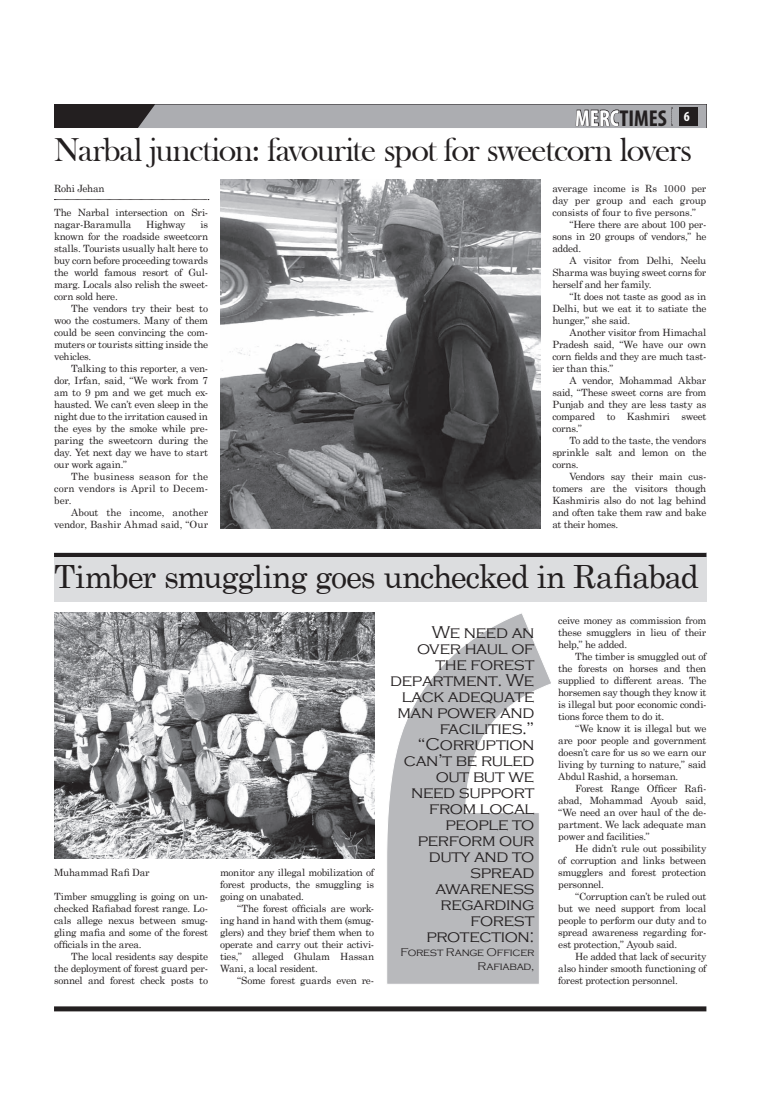
<style>
.page{position:relative;width:766px;height:1106px;background:#fff}
.page>*{position:absolute;margin:0;border:0;box-sizing:border-box;transform-origin:0 0}
.t1{font:34px "Bask Old Face";letter-spacing:-.035em;color:#231f20}
.t2{font:32px "Century Schoolbook";letter-spacing:-.04em;color:#231f20}
.t3{font:700 condensed 23px "Myriad Pro";color:#231f20}
.t4{font:300 17.5px/16px "Copperplate Gothic";letter-spacing:-.02em;color:#231f20;text-align:right}
.t5{font:300 11.5px/14px "Copperplate Gothic";letter-spacing:-.02em;color:#231f20;text-align:right}
.t6{font:10px/12px "Century Schoolbook";letter-spacing:-.025em;color:#231f20;text-align:justify}
.s1{color:#fff}
</style>
<div class="page">
<div style="left:54px;top:104px;width:652px;height:24px;background:#231f20"></div>
<svg style="left:138px;top:104px;width:568px;height:24px"></svg>
<div style="left:54px;top:1006px;width:652px;height:5px;background:#231f20"></div>
<div style="left:54px;top:552px;width:652px;height:49px;background:#dcdddf"></div>
<img style="left:220px;top:179px;width:320px;height:349px">
<img style="left:54px;top:612px;width:320px;height:246px">
<svg style="left:387px;top:613px;width:164px;height:371px"></svg>
<hr style="left:54px;top:553px;width:652px;height:4px;background:#231f20">
<svg style="left:54px;top:199px;width:155px;height:1px"></svg>
<h3 class="t3" style="left:575px;top:104px;width:116px"><span class="s1">MERC</span>TIMES <sup>6</sup></h3>
<h1 class="t1" style="left:54px;top:131px;width:639px">Narbal junction: favourite spot for sweetcorn lovers</h1>
<p class="t6" style="left:54px;top:182px;width:52px">Rohi Jehan</p>
<p class="t6" style="left:54px;top:206px;width:155px">The Narbal intersection on Sri&shy;nagar-Baramulla</p>
<p class="t6" style="left:552px;top:182px;width:155px">average income is Rs 1000 per day per group and each group consists of four to five persons.”</p>
<p class="t6" style="left:552px;top:218px;width:155px;text-indent:17px">“Here there are about 100 per&shy;sons in 20 groups of vendors,” he added.</p>
<p class="t6" style="left:552px;top:254px;width:155px;text-indent:17px">A visitor from Delhi, Neelu Sharma was buying sweet corns for herself and her family.</p>
<p class="t6" style="left:552px;top:290px;width:155px;text-indent:17px">“It does not taste as good as in Delhi, but we eat it to satiate the hunger,” she said.</p>
<p class="t6" style="left:552px;top:326px;width:155px;text-indent:17px">Another visitor from Himachal Pradesh said, “We have our own corn fields and they are much tast&shy;ier than this.”</p>
<p class="t6" style="left:552px;top:374px;width:155px;text-indent:17px">A vendor, Mohammad Akbar said, “These sweet corns are from Punjab and they are less tasty as compared to Kashmiri sweet corns.”</p>
<p class="t6" style="left:552px;top:434px;width:155px;text-indent:17px">To add to the taste, the vendors sprinkle salt and lemon on the corns.</p>
<p class="t6" style="left:552px;top:470px;width:155px;text-indent:17px">Vendors say their main cus&shy;tomers are the visitors though Kashmiris also do not lag behind and often take them raw and bake at their homes.</p>
<h2 class="t2" style="left:54px;top:556px;width:646px">Timber smuggling goes unchecked in Rafiabad</h2>
<p class="t6" style="left:54px;top:218px;width:155px;text-indent:146px">is known for the roadside sweetcorn stalls. Tourists usually halt here to buy corn before proceeding towards the world famous resort of Gul&shy;marg. Locals also relish the sweet&shy;corn sold here.</p>
<p class="t6" style="left:54px;top:302px;width:155px;text-indent:17px">The vendors try their best to woo the costumers. Many of them could be seen convincing the com&shy;muters or tourists sitting inside the vehicles.</p>
<p class="t6" style="left:54px;top:362px;width:155px;text-indent:17px">Talking to this reporter, a ven&shy;dor, Irfan, said, “We work from 7 am to 9 pm and we get much ex&shy;hausted. We can’t even sleep in the night due to the irritation caused in the eyes by the smoke while pre&shy;paring the sweetcorn during the day. Yet next day we have to start our work again.”</p>
<p class="t6" style="left:54px;top:470px;width:155px;text-indent:17px">The business season for the corn vendors is April to Decem&shy;ber.</p>
<p class="t6" style="left:54px;top:506px;width:155px;text-align:right">About the income, another vendor, Bashir Ahmad said, “Our</p>
<p class="t6" style="left:146px;top:218px;width:41px">Highway</p>
<p class="t6" style="left:54px;top:866px;width:97px">Muhammad Rafi Dar</p>
<p class="t6" style="left:54px;top:890px;width:155px">Timber smuggling is going on un&shy;checked Rafiabad forest range. Lo&shy;cals allege nexus between smug&shy;gling mafia and some of the forest officials in the area.</p>
<p class="t6" style="left:54px;top:950px;width:155px;text-indent:17px">The local residents say despite the deployment of forest guard per&shy;sonnel and forest check posts to</p>
<p class="t6" style="left:220px;top:866px;width:155px">monitor any illegal mobilization of forest products, the smuggling is going on unabated.</p>
<p class="t6" style="left:220px;top:902px;width:155px;text-indent:17px">“The forest officials are work&shy;ing hand in hand with them (smug&shy;glers) and they brief them when to operate and carry out their activi&shy;ties,” alleged Ghulam Hassan Wani, a local resident.</p>
<p class="t6" style="left:237px;top:974px;width:138px">“Some forest guards even re-</p>
<h3 class="t4" style="left:390px;top:624px;width:146px">We need an over haul of the forest department. We lack adequate man power and facilities.” “Corruption can’t be ruled out but we need support from local people to perform our duty and to spread awareness regarding forest protection:</h3>
<p class="t5" style="left:400px;top:945px;width:135px">Forest Range Officer<br>Rafiabad,</p>
<p class="t6" style="left:558px;top:614px;width:150px">ceive money as commission from these smugglers in lieu of their help,” he added.</p>
<p class="t6" style="left:558px;top:650px;width:150px;text-indent:17px">The timber is smuggled out of the forests on horses and then supplied to different areas. The horsemen say though they know it is illegal but poor economic condi&shy;tions force them to do it.</p>
<p class="t6" style="left:558px;top:722px;width:150px;text-indent:17px">“We know it is illegal but we are poor people and government doesn’t care for us so we earn our living by turning to nature,” said Abdul Rashid, a horseman.</p>
<p class="t6" style="left:558px;top:782px;width:150px;text-indent:17px">Forest Range Officer Rafi&shy;abad, Mohammad Ayoub said, “We need an over haul of the de&shy;partment. We lack adequate man power and facilities.”</p>
<p class="t6" style="left:558px;top:842px;width:150px;text-indent:17px">He didn’t rule out possibility of corruption and links between smugglers and forest protection personnel.</p>
<p class="t6" style="left:558px;top:890px;width:150px;text-indent:17px">“Corruption can’t be ruled out but we need support from local people to perform our duty and to spread awareness regarding for&shy;est protection,” Ayoub said.</p>
<p class="t6" style="left:558px;top:950px;width:150px;text-indent:17px">He added that lack of security also hinder smooth functioning of forest protection personnel.</p>
</div>
